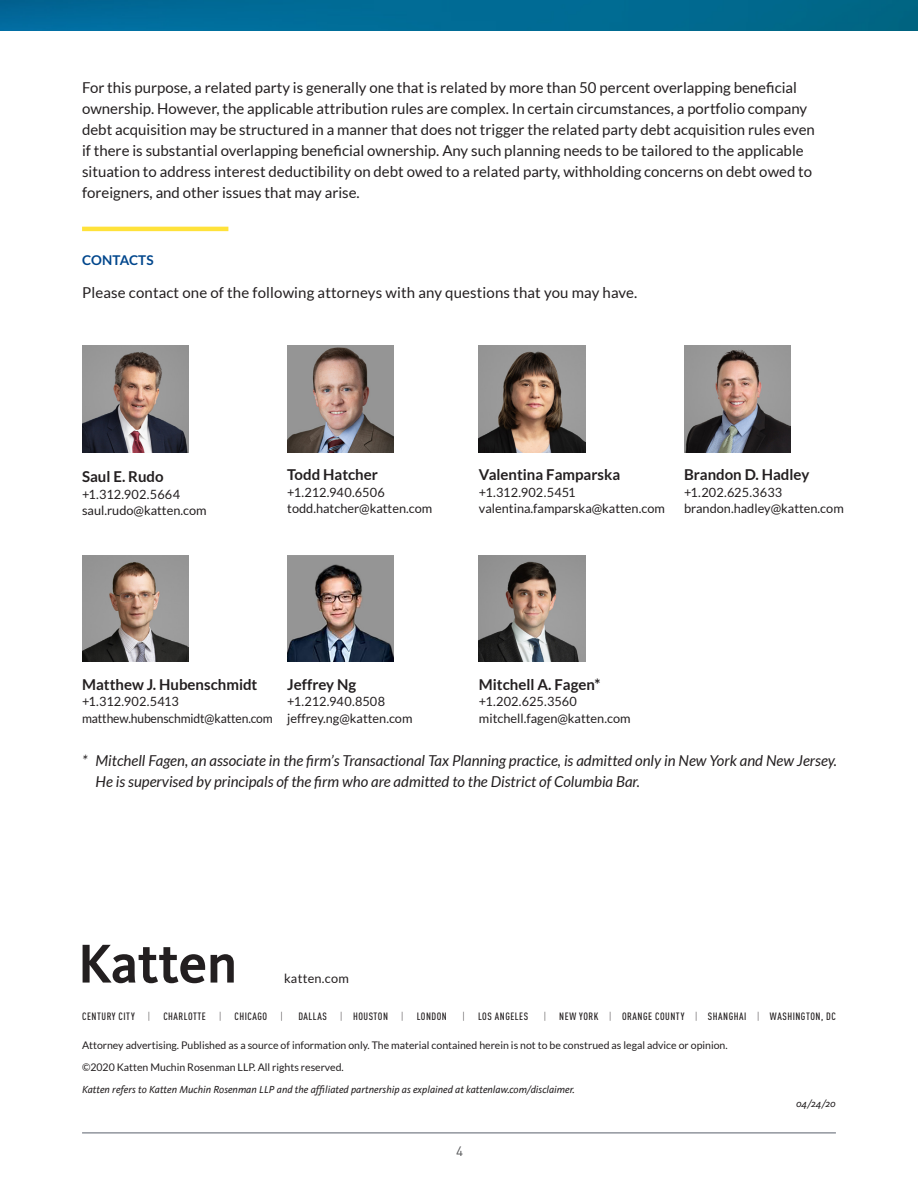
<style>
.page{position:relative;width:918px;height:1188px;background:#fff}
.page>*{position:absolute;margin:0;border:0;box-sizing:border-box;transform-origin:0 0}
.t1{font:15px/21px "Lato";color:#231f20}
.t2{font:italic 15px/21px "Lato";color:#231f20}
.t3{font:700 15px "Lato";color:#231f20}
.t4{font:700 13.5px "Lato";letter-spacing:.01em;color:#01468c}
.t5{font:13.5px "DINOT";color:#57585a}
.t6{font:12.75px/16.5px "Lato";color:#231f20}
.t7{font:12.75px "Lato";letter-spacing:.02em;color:#231f20}
.t8{font:10.5px "Lato";color:#231f20}
.t9{font:italic 10.5px "Kievit";color:#231f20}
.t10{font:500 condensed 10.5px "DINOT";letter-spacing:.05em;color:#231f20}
.t11{font:300 condensed 10.5px "DINOT";color:#231f20}
.s1{font-weight:300}
</style>
<div class="page">
<hr style="left:82px;top:1132px;width:754px;height:2px;background:#91959d">
<img style="left:0;top:0;width:918px;height:30px">
<svg style="left:83px;top:945px;width:151px;height:38px"></svg>
<hr style="left:82px;top:227px;width:146px;height:4px;background:#ffe23a">
<img style="left:684px;top:346px;width:107px;height:106px">
<img style="left:82px;top:346px;width:107px;height:106px">
<img style="left:479px;top:555px;width:106px;height:107px">
<img style="left:287px;top:346px;width:107px;height:106px">
<img style="left:82px;top:555px;width:107px;height:107px">
<img style="left:479px;top:346px;width:106px;height:106px">
<img style="left:287px;top:555px;width:107px;height:107px">
<p class="t1" style="left:82px;top:77px;width:734px">For this purpose, a related party is generally one that is related by more than 50 percent overlapping beneficial ownership. However, the applicable attribution rules are complex. In certain circumstances, a portfolio company debt acquisition may be structured in a manner that does not trigger the related party debt acquisition rules even if there is substantial overlapping beneficial ownership. Any such planning needs to be tailored to the applicable situation to address interest deductibility on debt owed to a related party, withholding concerns on debt owed to foreigners, and other issues that may arise.</p>
<p class="t4" style="left:82px;top:252px;width:73px">CONTACTS</p>
<p class="t1" style="left:82px;top:282px;width:557px">Please contact one of the following attorneys with any questions that you may have.</p>
<p class="t3" style="left:82px;top:468px;width:83px">Saul E. Rudo</p>
<p class="t6" style="left:82px;top:486px;width:126px">+1.312.902.5664 saul.rudo@katten.com</p>
<p class="t3" style="left:287px;top:466px;width:92px">Todd Hatcher</p>
<p class="t6" style="left:287px;top:484px;width:147px">+1.212.940.6506 todd.hatcher@katten.com</p>
<p class="t3" style="left:479px;top:466px;width:143px">Valentina Famparska</p>
<p class="t6" style="left:479px;top:484px;width:187px">+1.312.902.5451 valentina.famparska@katten.com</p>
<p class="t3" style="left:684px;top:466px;width:127px">Brandon D. Hadley</p>
<p class="t6" style="left:684px;top:484px;width:161px">+1.202.625.3633 brandon.hadley@katten.com</p>
<p class="t3" style="left:479px;top:676px;width:123px">Mitchell A. Fagen*</p>
<p class="t6" style="left:479px;top:693px;width:153px">+1.202.625.3560 mitchell.fagen@katten.com</p>
<p class="t3" style="left:82px;top:676px;width:177px">Matthew J. Hubenschmidt</p>
<p class="t6" style="left:82px;top:693px;width:192px">+1.312.902.5413 matthew.hubenschmidt@katten.com</p>
<p class="t3" style="left:287px;top:676px;width:70px">Jeffrey Ng</p>
<p class="t6" style="left:287px;top:693px;width:127px">+1.212.940.8508 jeffrey.ng@katten.com</p>
<p class="t2" style="left:96px;top:751px;width:743px;text-indent:-14px">* Mitchell Fagen, an associate in the firm’s Transactional Tax Planning practice, is admitted only in New York and New Jersey.<br>He is supervised by principals of the firm who are admitted to the District of Columbia Bar.</p>
<p class="t7" style="left:284px;top:971px;width:66px">katten.com</p>
<p class="t10" style="left:82px;top:1010px;width:54px">CENTURY CITY</p>
<p class="t10" style="left:148px;top:1010px;width:59px"><span class="s1">|</span> CHARLOTTE</p>
<p class="t10" style="left:219px;top:1010px;width:50px"><span class="s1">|</span> CHICAGO</p>
<p class="t11" style="left:280px;top:1010px;width:4px">|</p>
<p class="t10" style="left:298px;top:1010px;width:30px">DALLAS</p>
<p class="t10" style="left:340px;top:1010px;width:49px"><span class="s1">|</span> HOUSTON</p>
<p class="t10" style="left:401px;top:1010px;width:47px"><span class="s1">|</span> LONDON</p>
<p class="t10" style="left:463px;top:1010px;width:67px"><span class="s1">|</span> LOS ANGELES</p>
<p class="t10" style="left:544px;top:1010px;width:294px"><span class="s1">|</span> NEW YORK <span class="s1">|</span> ORANGE COUNTY <span class="s1">|</span> SHANGHAI <span class="s1">|</span> WASHINGTON, DC</p>
<p class="t8" style="left:82px;top:1040px;width:647px">Attorney advertising. Published as a source of information only. The material contained herein is not to be construed as legal advice or opinion.</p>
<p class="t8" style="left:82px;top:1062px;width:263px">©2020 Katten Muchin Rosenman LLP. All rights reserved.</p>
<p class="t9" style="left:82px;top:1084px;width:494px">Katten refers to Katten Muchin Rosenman LLP and the affiliated partnership as explained at kattenlaw.com/disclaimer.</p>
<p class="t5" style="left:456px;top:1142px;width:9px">4</p>
<p class="t9" style="left:796px;top:1098px;width:41px">04/24/20</p>
</div>
